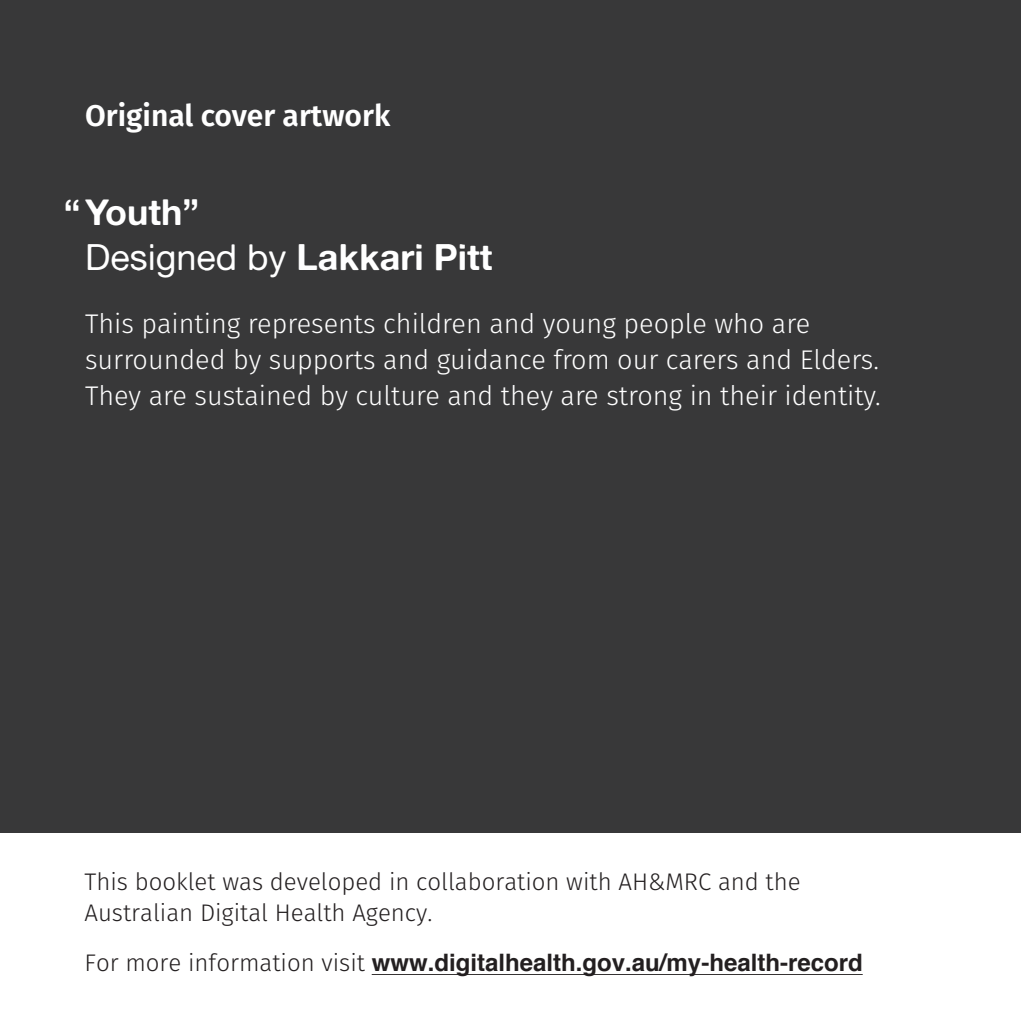
<style>
.page{position:relative;width:1021px;height:1021px;background:#fff}
.page>*{position:absolute;margin:0;border:0;box-sizing:border-box;transform-origin:0 0}
.t1{font:36px/45px "Alte Haas Grotesk Bold";color:#fff}
.t2{font:600 30px "Fira Sans";color:#fff}
.t3{font:300 27px/36px "Fira Sans";color:#fff}
.t4{font:300 24px/31.5px "Fira Sans";color:#231f20}
.t5{font:700 24px "Helvetica";color:#231f20}
.s1{font-family:"Alte Haas Grotesk"}
.s2{font-family:"Fira Sans";font-weight:300}
</style>
<div class="page">
<div style="left:0;top:0;width:1020px;height:832px;background:#383839"></div>
<hr style="left:372px;top:973px;width:490px;height:2px;background:#231f20">
<p class="t2" style="left:85px;top:90px;width:307px">Original cover artwork</p>
<p class="t1" style="left:85px;top:188px;width:409px;text-indent:-21px">“Youth”<br><span class="s1">Designed by</span> Lakkari Pitt</p>
<p class="t3" style="left:85px;top:305px;width:797px">This painting represents children and young people who are surrounded by supports and guidance from our carers and Elders.<br>They are sustained by culture and they are strong in their identity.</p>
<p class="t4" style="left:84px;top:865px;width:717px">This booklet was developed in collaboration with AH&amp;MRC and the<br>Australian Digital Health Agency.</p>
<p class="t5" style="left:84px;top:942px;width:779px"><span class="s2">For more information visit</span> www.digitalhealth.gov.au/my-health-record</p>
</div>
